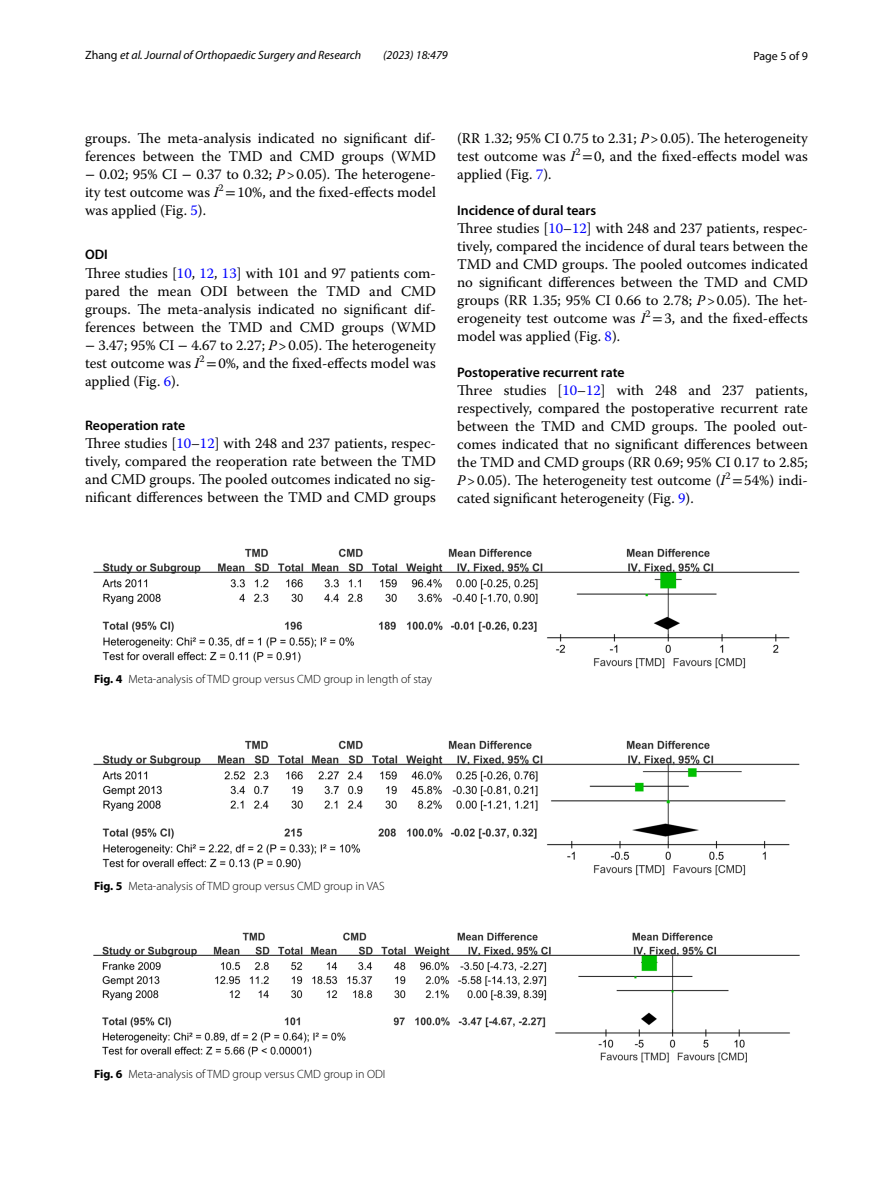
<style>
.page{position:relative;width:893px;height:1187px;background:#fff}
.page>*{position:absolute;margin:0;border:0;box-sizing:border-box;transform-origin:0 0}
.t1{font:14.7px/18px "Warnock Pro";color:#000;text-align:justify}
.t2{font:600 13.8px "Myriad Pro";color:#000}
.t3{font:300 12px "Myriad Pro";color:#000}
.t4{font:italic 12px "Myriad Pro";color:#000}
.t5{font:12px "Myriad Pro";color:#000}
.s1{font-style:normal}
.s2{font-family:"STIX"}
.s3{font-style:italic}
.s4{color:#00f}
.s5{font-weight:700}
</style>
<div class="page">
<img style="left:94px;top:548px;width:705px;height:120px">
<img style="left:94px;top:740px;width:705px;height:135px">
<img style="left:94px;top:932px;width:705px;height:130px">
<p class="t4" style="left:85px;top:48px;width:278px"><span class="s1">Zhang</span> et al. Journal of Orthopaedic Surgery and Research</p>
<p class="t4" style="left:383px;top:48px;width:66px">(2023) 18:479</p>
<p class="t5" style="left:753px;top:48px;width:56px">Page 5 of 9</p>
<p class="t1" style="left:85px;top:128px;width:352px">groups. The meta-analysis indicated no significant dif&shy;ferences between the TMD and CMD groups (WMD <span class="s2">−</span> 0.02; 95% CI <span class="s2">−</span> 0.37 to 0.32; <span class="s3">P</span>&gt;0.05). The heterogene&shy;ity test outcome was <span class="s3">I</span><sup>2</sup> <span class="s2">=</span>10%, and the fixed-effects model was applied (Fig. <span class="s4">5</span>).</p>
<p class="t2" style="left:85px;top:246px;width:24px">ODI</p>
<p class="t1" style="left:85px;top:263px;width:352px">Three studies [<span class="s4">10</span>, <span class="s4">12</span>, <span class="s4">13</span>] with 101 and 97 patients com&shy;pared the mean ODI between the TMD and CMD groups. The meta-analysis indicated no significant dif&shy;ferences between the TMD and CMD groups (WMD <span class="s2">−</span> 3.47; 95% CI <span class="s2">−</span> 4.67 to 2.27; <span class="s3">P</span>&gt;0.05). The heterogeneity test outcome was <span class="s3">I</span><sup>2</sup> <span class="s2">=</span>0%, and the fixed-effects model was applied (Fig. <span class="s4">6</span>).</p>
<p class="t2" style="left:85px;top:417px;width:102px">Reoperation rate</p>
<p class="t1" style="left:85px;top:434px;width:352px">Three studies [<span class="s4">10</span>–<span class="s4">12</span>] with 248 and 237 patients, respec&shy;tively, compared the reoperation rate between the TMD and CMD groups. The pooled outcomes indicated no sig&shy;nificant differences between the TMD and CMD groups</p>
<p class="t1" style="left:457px;top:128px;width:352px">(RR 1.32; 95% CI 0.75 to 2.31; <span class="s3">P</span>&gt;0.05). The heterogeneity test outcome was <span class="s3">I</span><sup>2</sup> <span class="s2">=</span>0, and the fixed-effects model was applied (Fig. <span class="s4">7</span>).</p>
<p class="t2" style="left:457px;top:201px;width:141px">Incidence of dural tears</p>
<p class="t1" style="left:457px;top:218px;width:352px">Three studies [<span class="s4">10</span>–<span class="s4">12</span>] with 248 and 237 patients, respec&shy;tively, compared the incidence of dural tears between the TMD and CMD groups. The pooled outcomes indicated no significant differences between the TMD and CMD groups (RR 1.35; 95% CI 0.66 to 2.78; <span class="s3">P</span>&gt;0.05). The het&shy;erogeneity test outcome was <span class="s3">I</span><sup>2</sup> <span class="s2">=</span>3, and the fixed-effects model was applied (Fig. <span class="s4">8</span>).</p>
<p class="t2" style="left:457px;top:363px;width:169px">Postoperative recurrent rate</p>
<p class="t1" style="left:457px;top:380px;width:352px">Three studies [<span class="s4">10</span>–<span class="s4">12</span>] with 248 and 237 patients, respectively, compared the postoperative recurrent rate between the TMD and CMD groups. The pooled out&shy;comes indicated that no significant differences between the TMD and CMD groups (RR 0.69; 95% CI 0.17 to 2.85; <span class="s3">P</span>&gt;0.05). The heterogeneity test outcome (<span class="s3">I</span><sup>2</sup> <span class="s2">=</span>54%) indi&shy;cated significant heterogeneity (Fig. <span class="s4">9</span>).</p>
<p class="t3" style="left:94px;top:672px;width:340px"><span class="s5">Fig. 4</span> Meta-analysis of TMD group versus CMD group in length of stay</p>
<p class="t3" style="left:94px;top:879px;width:292px"><span class="s5">Fig. 5</span> Meta-analysis of TMD group versus CMD group in VAS</p>
<p class="t3" style="left:94px;top:1066px;width:293px"><span class="s5">Fig. 6</span> Meta-analysis of TMD group versus CMD group in ODI</p>
</div>
